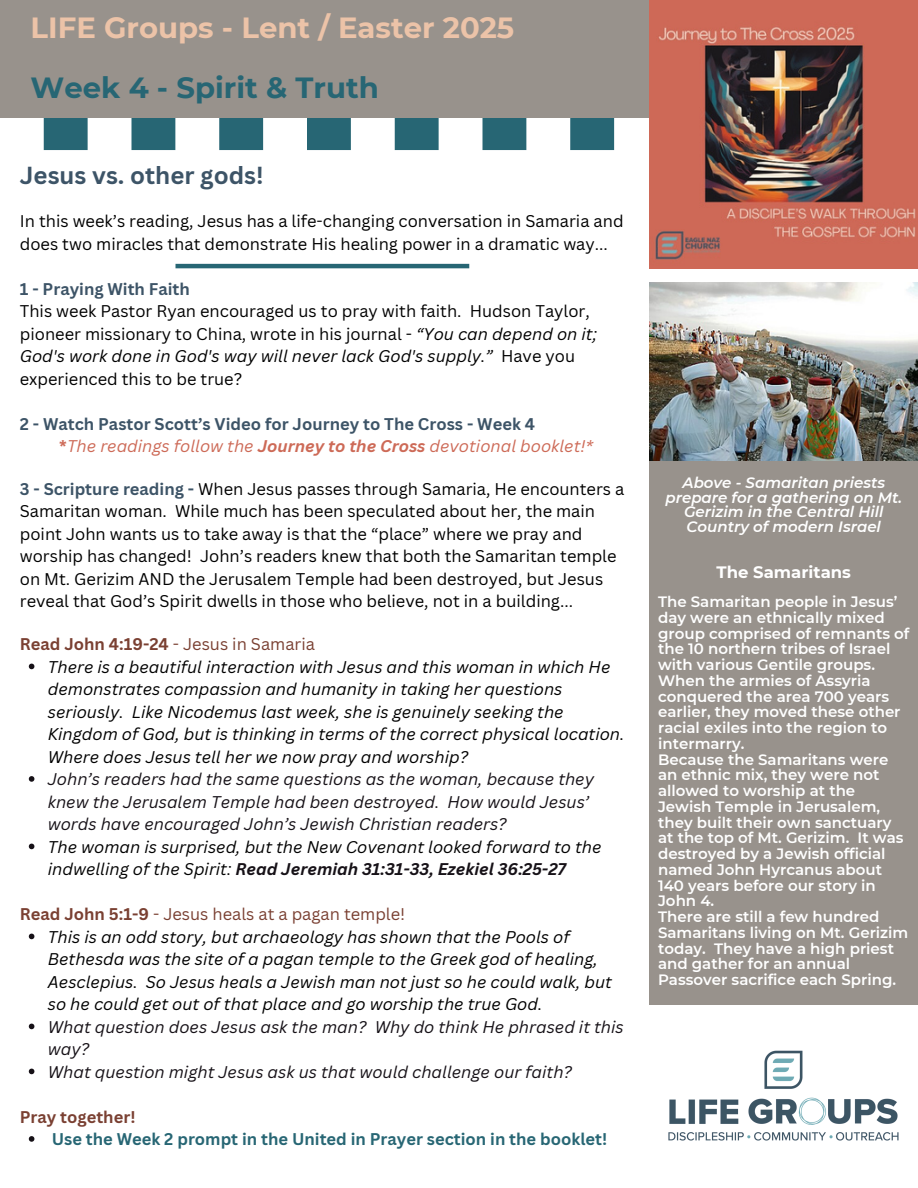
<style>
.page{position:relative;width:918px;height:1188px;background:#fff}
.page>*{position:absolute;margin:0;border:0;box-sizing:border-box;transform-origin:0 0}
.t1{font:700 29.1px "Montserrat";color:#ecc3a8}
.t2{font:700 29.1px "Montserrat";color:#276674}
.t3{font:700 24px "Canva Sans";color:#3d5467}
.t4{font:16.5px/22.5px "Canva Sans";color:#000}
.t5{font:italic 16.5px/22.5px "Canva Sans";color:#000}
.t6{font:italic 16.5px/22.5px "Canva Sans";color:#161117}
.t7{font:700 16.5px "Canva Sans";color:#3d5467}
.t8{font:italic 16.5px "Canva Sans";color:#cd6a57}
.t9{font:700 16.5px "Canva Sans";color:#276674}
.t10{font:700 16.5px "Canva Sans";color:#7a4032}
.t11{font:16.5px "Canva Sans";color:#7a4032}
.t12{font:700 16.5px "Montserrat";color:#fff}
.t13{font:600 15px/15.8px "Montserrat";color:#fff}
.t14{font:italic 600 15px/14.7px "Montserrat";color:#fff;text-align:center}
.s1{font-style:italic}
.s2{font-weight:700;font-style:normal}
.s3{font-weight:700}
.s4{font-weight:700;color:#3d5467}
.s5{font-weight:400}
.s6{font-weight:700;color:#161117}
</style>
<div class="page">
<svg style="left:44px;top:118px;width:570px;height:32px"></svg>
<div style="left:0;top:0;width:918px;height:118px;background:#98928c"></div>
<div style="left:650px;top:446px;width:268px;height:559px;background:#98928c"></div>
<svg style="left:29px;top:664px;width:5px;height:5px"></svg>
<svg style="left:29px;top:776px;width:5px;height:6px"></svg>
<svg style="left:29px;top:844px;width:5px;height:5px"></svg>
<svg style="left:29px;top:934px;width:5px;height:5px"></svg>
<svg style="left:29px;top:1024px;width:5px;height:5px"></svg>
<svg style="left:29px;top:1069px;width:5px;height:5px"></svg>
<svg style="left:29px;top:1136px;width:5px;height:6px"></svg>
<hr style="left:176px;top:264px;width:293px;height:4px;background:#276674">
<img style="left:650px;top:0;width:268px;height:269px">
<img style="left:668px;top:1050px;width:231px;height:91px">
<img style="left:650px;top:283px;width:268px;height:178px">
<p class="t1" style="left:31px;top:10px;width:485px">LIFE Groups - Lent / Easter 2025</p>
<p class="t2" style="left:31px;top:70px;width:350px">Week 4 - Spirit &amp; Truth</p>
<p class="t3" style="left:20px;top:159px;width:245px">Jesus vs. other gods!</p>
<h1 class="t4" style="left:20px;top:209px;width:605px">In this week’s reading, Jesus has a life-changing conversation in Samaria and does two miracles that demonstrate His healing power in a dramatic way...</h1>
<h1 class="t7" style="left:20px;top:277px;width:172px">1 - Praying With Faith</h1>
<p class="t4" style="left:20px;top:299px;width:579px">This week Pastor Ryan encouraged us to pray with faith. Hudson Taylor, pioneer missionary to China, wrote in his journal - <span class="s1">“You can depend on it; God's work done in God's way will never lack God's supply.”</span> Have you experienced this to be true?</p>
<p class="t7" style="left:20px;top:412px;width:517px">2 - Watch Pastor Scott’s Video for Journey to The Cross - Week 4</p>
<h2 class="t8" style="left:59px;top:434px;width:536px"><span class="s2">*</span>The readings follow the <span class="s3">Journey to the Cross</span> devotional booklet!*</h2>
<p class="t4" style="left:20px;top:477px;width:606px"><span class="s4">3 - Scripture reading -</span> When Jesus passes through Samaria, He encounters a Samaritan woman. While much has been speculated about her, the main point John wants us to take away is that the “place” where we pray and worship has changed! John’s readers knew that both the Samaritan temple on Mt. Gerizim AND the Jerusalem Temple had been destroyed, but Jesus reveal that God’s Spirit dwells in those who believe, not in a building...</p>
<p class="t10" style="left:20px;top:632px;width:297px">Read John 4:19-24 <span class="s5">- Jesus in Samaria</span></p>
<p class="t5" style="left:48px;top:655px;width:578px">There is a beautiful interaction with Jesus and this woman in which He demonstrates compassion and humanity in taking her questions seriously. Like Nicodemus last week, she is genuinely seeking the Kingdom of God, but is thinking in terms of the correct physical location.<br>Where does Jesus tell her we now pray and worship?</p>
<p class="t6" style="left:48px;top:767px;width:548px">John’s readers had the same questions as the woman, because they knew the Jerusalem Temple had been destroyed. How would Jesus’ words have encouraged John’s Jewish Christian readers?</p>
<p class="t5" style="left:48px;top:835px;width:555px">The woman is surprised, but the New Covenant looked forward to the indwelling of the Spirit: <span class="s6">Read Jeremiah 31:31-33, Ezekiel 36:25-27</span></p>
<p class="t11" style="left:20px;top:902px;width:387px"><span class="s3">Read John 5:1-9</span> - Jesus heals at a pagan temple!</p>
<p class="t5" style="left:48px;top:925px;width:566px">This is an odd story, but archaeology has shown that the Pools of Bethesda was the site of a pagan temple to the Greek god of healing, Aesclepius. So Jesus heals a Jewish man not just so he could walk, but so he could get out of that place and go worship the true God.</p>
<p class="t6" style="left:48px;top:1015px;width:577px">What question does Jesus ask the man? Why do think He phrased it this way?</p>
<p class="t6" style="left:48px;top:1060px;width:526px">What question might Jesus ask us that would challenge our faith?</p>
<p class="t10" style="left:20px;top:1105px;width:117px">Pray together!</p>
<p class="t9" style="left:52px;top:1127px;width:557px">Use the Week 2 prompt in the United in Prayer section in the booklet!</p>
<h3 class="t14" style="left:665px;top:475px;width:238px">Above - Samaritan priests prepare for a gathering on Mt.<br>Gerizim in the Central Hill<br>Country of modern Israel</h3>
<p class="t12" style="left:717px;top:562px;width:136px">The Samaritans</p>
<p class="t13" style="left:658px;top:594px;width:253px">The Samaritan people in Jesus’ day were an ethnically mixed group comprised of remnants of the 10 northern tribes of Israel with various Gentile groups.<br>When the armies of Assyria conquered the area 700 years earlier, they moved these other racial exiles into the region to intermarry.<br>Because the Samaritans were an ethnic mix, they were not allowed to worship at the<br>Jewish Temple in Jerusalem, they built their own sanctuary at the top of Mt. Gerizim. It was destroyed by a Jewish official named John Hyrcanus about<br>140 years before our story in<br>John 4.<br>There are still a few hundred<br>Samaritans living on Mt. Gerizim today. They have a high priest and gather for an annual<br>Passover sacrifice each Spring.</p>
</div>
